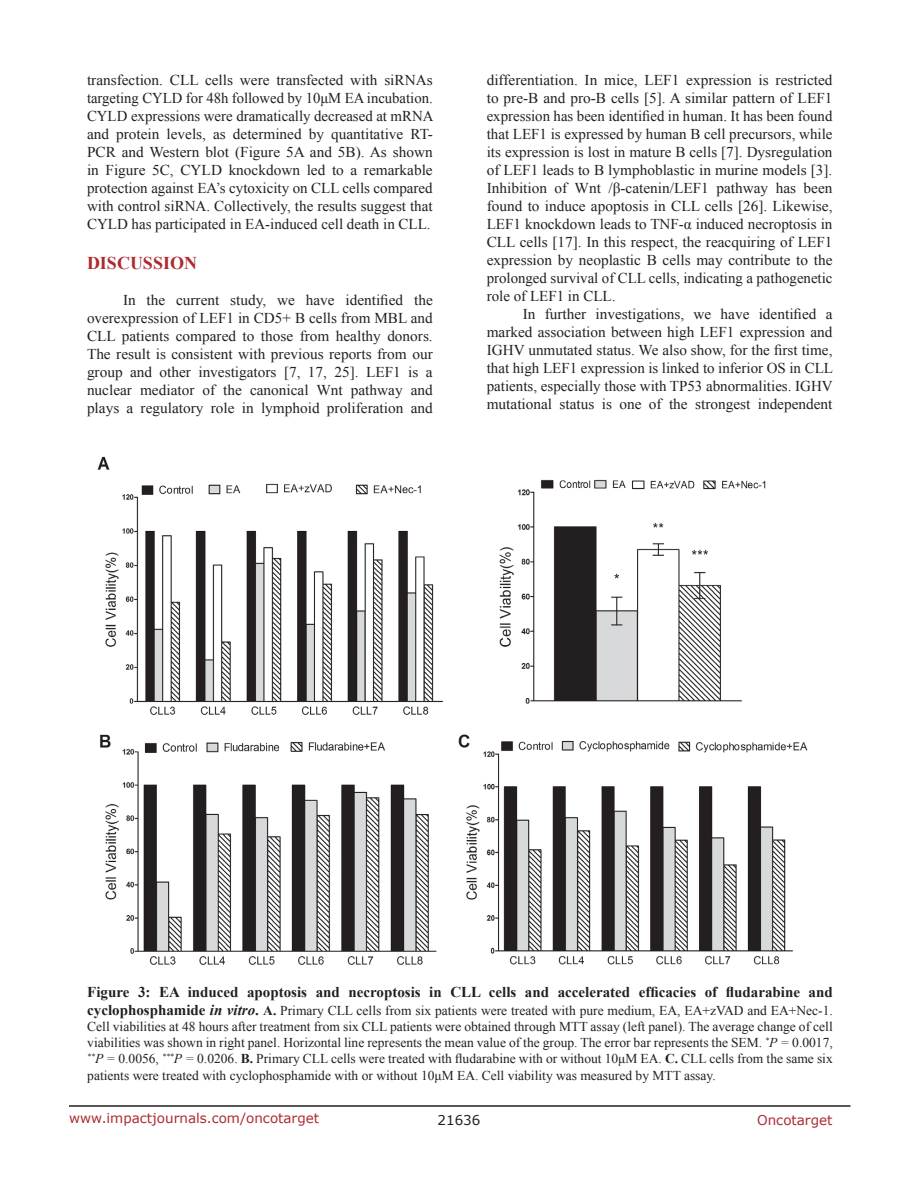
<style>
.page{position:relative;width:918px;height:1188px;background:#fff}
.page>*{position:absolute;margin:0;border:0;box-sizing:border-box;transform-origin:0 0}
.Heading{font:700 18px "Times New Roman";color:#ac2b31}
.BodyText{font:15px/18px "Times New Roman";color:#221f22;text-align:justify}
.FigureText{font:700 15px "Times New Roman";color:#221f22}
.FigureText-2{font:13.5px/16.2px "Times New Roman";color:#221f22;text-align:justify}
.t1{font:13.5px "Verdana";color:#ac2b31}
.t2{font:13.5px "Verdana";color:#221f22}
.s1{font-weight:700;font-size:15px}
.s2{font-weight:700;font-style:italic;font-size:15px}
.s3{font-weight:700}
.s4{font-style:italic}
</style>
<div class="page">
<hr style="left:69px;top:1105px;width:781px;height:2px;background:#231f20">
<img style="left:97px;top:456px;width:711px;height:509px">
<p class="BodyText" style="left:87px;top:71px;width:348px">transfection. CLL cells were transfected with siRNAs targeting CYLD for 48h followed by 10μM EA incubation.<br>CYLD expressions were dramatically decreased at mRNA and protein levels, as determined by quantitative RT-PCR and Western blot (Figure 5A and 5B). As shown in Figure 5C, CYLD knockdown led to a remarkable protection against EA’s cytoxicity on CLL cells compared with control siRNA. Collectively, the results suggest that CYLD has participated in EA-induced cell death in CLL.</p>
<p class="Heading" style="left:87px;top:251px;width:112px">DISCUSSION</p>
<p class="BodyText" style="left:87px;top:291px;width:347px;text-indent:36px">In the current study, we have identified the overexpression of LEF1 in CD5+ B cells from MBL and CLL patients compared to those from healthy donors.<br>The result is consistent with previous reports from our group and other investigators [7, 17, 25]. LEF1 is a nuclear mediator of the canonical Wnt pathway and plays a regulatory role in lymphoid proliferation and</p>
<p class="BodyText" style="left:487px;top:71px;width:347px">differentiation. In mice, LEF1 expression is restricted to pre-B and pro-B cells [5]. A similar pattern of LEF1 expression has been identified in human. It has been found that LEF1 is expressed by human B cell precursors, while its expression is lost in mature B cells [7]. Dysregulation of LEF1 leads to B lymphoblastic in murine models [3].<br>Inhibition of Wnt /β-catenin/LEF1 pathway has been found to induce apoptosis in CLL cells [26]. Likewise, LEF1 knockdown leads to TNF-α induced necroptosis in CLL cells [17]. In this respect, the reacquiring of LEF1 expression by neoplastic B cells may contribute to the prolonged survival of CLL cells, indicating a pathogenetic role of LEF1 in CLL.</p>
<p class="BodyText" style="left:487px;top:305px;width:348px;text-indent:36px">In further investigations, we have identified a marked association between high LEF1 expression and IGHV unmutated status. We also show, for the first time, that high LEF1 expression is linked to inferior OS in CLL patients, especially those with TP53 abnormalities. IGHV mutational status is one of the strongest independent</p>
<p class="FigureText" style="left:87px;top:981px;width:747px">Figure 3: EA induced apoptosis and necroptosis in CLL cells and accelerated efficacies of fludarabine and</p>
<p class="FigureText-2" style="left:87px;top:1002px;width:747px"><span class="s1">cyclophosphamide</span> <span class="s2">in vitro</span><span class="s1">.</span> <span class="s3">A.</span> Primary CLL cells from six patients were treated with pure medium, EA, EA+zVAD and EA+Nec-1.<br>Cell viabilities at 48 hours after treatment from six CLL patients were obtained through MTT assay (left panel). The average change of cell viabilities was shown in right panel. Horizontal line represents the mean value of the group. The error bar represents the SEM. <sup>*</sup><span class="s4">P =</span> 0.0017, <sup>**</sup><span class="s4">P =</span> 0.0056, <sup>***</sup><span class="s4">P =</span> 0.0206. <span class="s3">B.</span> Primary CLL cells were treated with fludarabine with or without 10μM EA. <span class="s3">C.</span> CLL cells from the same six patients were treated with cyclophosphamide with or without 10μM EA. Cell viability was measured by MTT assay.</p>
<p class="t1" style="left:69px;top:1109px;width:252px">www.impactjournals.com/oncotarget</p>
<p class="t2" style="left:438px;top:1111px;width:44px">21636</p>
<p class="t1" style="left:757px;top:1111px;width:77px">Oncotarget</p>
</div>
